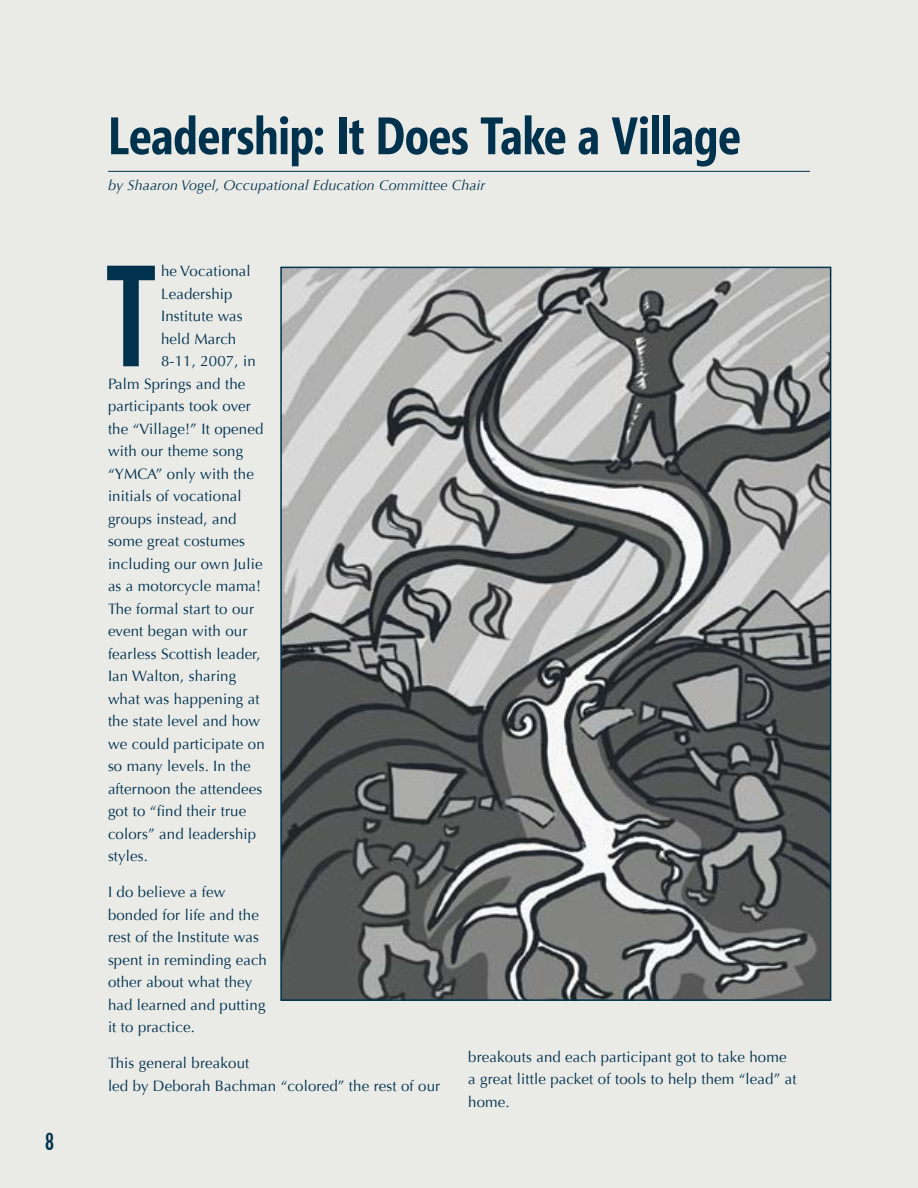
<style>
.page{position:relative;width:918px;height:1188px;background:#eaeae7}
.page>*{position:absolute;margin:0;border:0;box-sizing:border-box;transform-origin:0 0}
.t1{font:142.5px "Alternate Gothic No 2 BT";color:#00324d}
.t2{font:700 52.5px "Segoe Condensed";letter-spacing:-.015em;color:#00324d}
.t3{font:15px/22.5px "Optima";letter-spacing:.01em;color:#00324d}
.t4{font:italic 14.25px "Optima";letter-spacing:.01em;color:#00324d}
</style>
<div class="page">
<hr style="left:108px;top:171px;width:702px;height:1px;background:#00324d">
<img style="left:283px;top:270px;width:545px;height:728px">
<h2 class="t2" style="left:108px;top:103px;width:634px">Leadership: It Does Take a Village</h2>
<p class="t4" style="left:108px;top:177px;width:379px">by Shaaron Vogel, Occupational Education Committee Chair</p>
<h1 class="t1" style="left:108px;top:238px;width:48px">T</h1>
<p class="t3" style="left:161px;top:260px;width:91px">he Vocational</p>
<p class="t3" style="left:161px;top:283px;width:73px">Leadership</p>
<p class="t3" style="left:161px;top:305px;width:83px">Institute was</p>
<p class="t3" style="left:161px;top:328px;width:77px">held March</p>
<p class="t3" style="left:161px;top:350px;width:96px">8-11, 2007, in</p>
<p class="t3" style="left:108px;top:373px;width:139px">Palm Springs and the</p>
<p class="t3" style="left:108px;top:395px;width:144px">participants took over</p>
<p class="t3" style="left:108px;top:418px;width:157px">the “Village!” It opened</p>
<p class="t3" style="left:108px;top:440px;width:137px">with our theme song</p>
<p class="t3" style="left:108px;top:463px;width:147px">“YMCA” only with the</p>
<p class="t3" style="left:108px;top:485px;width:135px">initials of vocational</p>
<p class="t3" style="left:108px;top:508px;width:130px">groups instead, and</p>
<p class="t3" style="left:108px;top:530px;width:138px">some great costumes</p>
<p class="t3" style="left:108px;top:553px;width:156px">including our own Julie</p>
<p class="t3" style="left:108px;top:575px;width:155px">as a motorcycle mama!</p>
<p class="t3" style="left:108px;top:598px;width:148px">The formal start to our</p>
<p class="t3" style="left:108px;top:620px;width:141px">event began with our</p>
<p class="t3" style="left:108px;top:643px;width:154px">fearless Scottish leader,</p>
<p class="t3" style="left:108px;top:665px;width:130px">Ian Walton, sharing</p>
<p class="t3" style="left:108px;top:688px;width:153px">what was happening at</p>
<p class="t3" style="left:108px;top:710px;width:154px">the state level and how</p>
<p class="t3" style="left:108px;top:733px;width:158px">we could participate on</p>
<p class="t3" style="left:108px;top:755px;width:144px">so many levels. In the</p>
<p class="t3" style="left:108px;top:778px;width:156px">afternoon the attendees</p>
<p class="t3" style="left:108px;top:800px;width:140px">got to “find their true</p>
<p class="t3" style="left:108px;top:823px;width:150px">colors” and leadership</p>
<p class="t3" style="left:108px;top:845px;width:42px">styles.</p>
<p class="t3" style="left:108px;top:881px;width:160px">I do believe a few bonded for life and the rest of the Institute was spent in reminding each other about what they had learned and putting it to practice.</p>
<p class="t3" style="left:108px;top:1052px;width:334px">This general breakout<br>led by Deborah Bachman “colored” the rest of our</p>
<p class="t3" style="left:468px;top:1046px;width:330px">breakouts and each participant got to take home a great little packet of tools to help them “lead” at home.</p>
</div>
